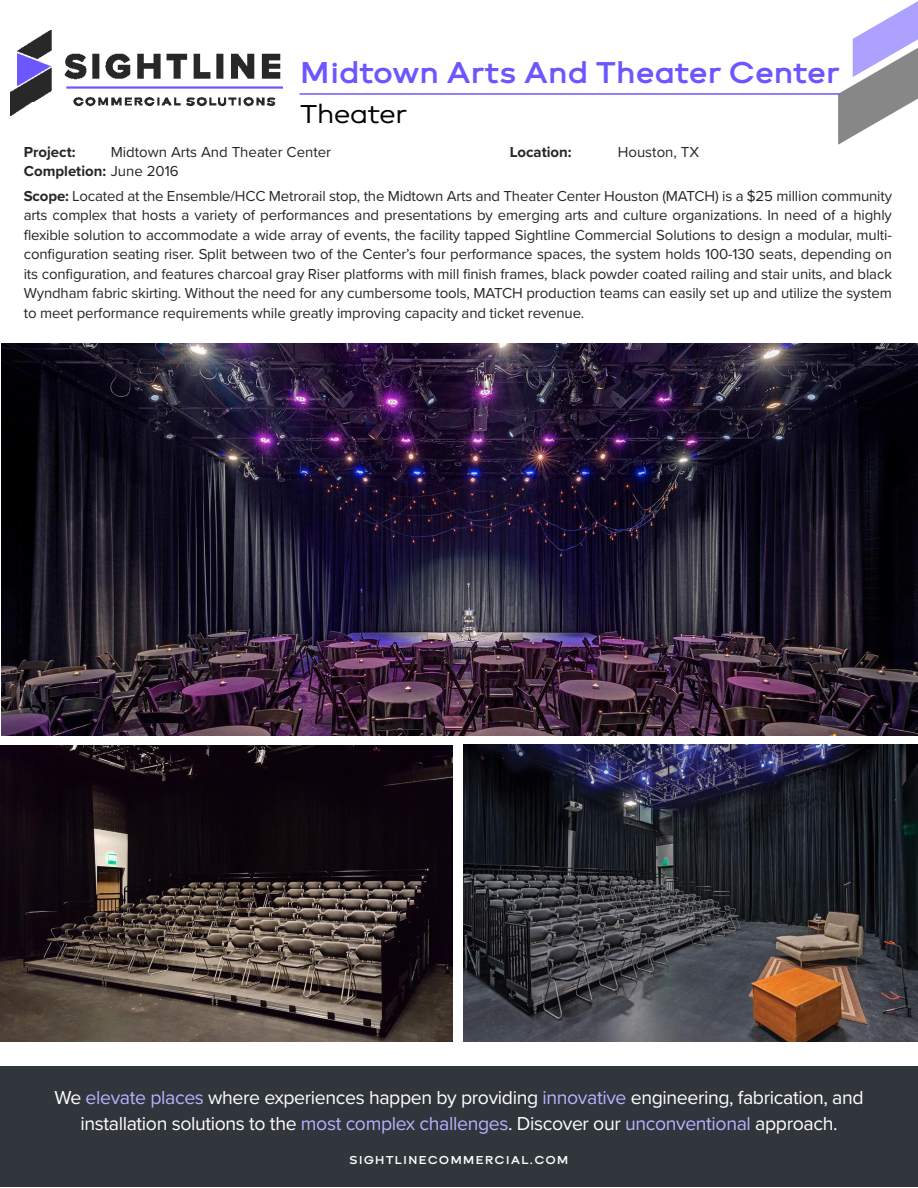
<style>
.page{position:relative;width:918px;height:1188px;background:#fff}
.page>*{position:absolute;margin:0;border:0;box-sizing:border-box;transform-origin:0 0}
.t1{font:700 31.5px "Brooklyn";letter-spacing:-.02em;color:#6c57ff}
.t2{font:27px "Brooklyn";letter-spacing:-.02em;color:#000}
.t3{font:19.5px/25.5px "Proxima Nova";letter-spacing:-.02em;color:#fff;text-align:center}
.t4{font:15px/19.5px "Proxima Nova";letter-spacing:-.01em;color:#272727;text-align:justify}
.t5{font:15px "Proxima Nova";color:#262626}
.t6{font:700 15px "Proxima Nova";color:#262626}
.t7{font:700 12px "Brooklyn";letter-spacing:.075em;color:#fff}
.s1{font-weight:400}
.s2{font-weight:700}
.s3{color:#bab0ff}
</style>
<div class="page">
<svg style="left:838px;top:1px;width:80px;height:144px"></svg>
<img style="left:11px;top:30px;width:272px;height:85px">
<hr style="left:300px;top:93px;width:540px;height:2px;background:#6c57ff">
<div style="left:0;top:1066px;width:918px;height:121px;background:#31353c"></div>
<img style="left:464px;top:745px;width:453px;height:297px">
<img style="left:1px;top:745px;width:451px;height:297px">
<img style="left:2px;top:343px;width:915px;height:392px">
<p class="t1" style="left:300px;top:57px;width:542px">Midtown Arts And Theater Center</p>
<p class="t2" style="left:300px;top:101px;width:109px">Theater</p>
<p class="t6" style="left:24px;top:140px;width:53px">Project:</p>
<p class="t5" style="left:111px;top:140px;width:222px">Midtown Arts And Theater Center</p>
<p class="t6" style="left:510px;top:140px;width:63px">Location:</p>
<p class="t5" style="left:618px;top:140px;width:83px">Houston, TX</p>
<p class="t6" style="left:24px;top:160px;width:156px">Completion: <span class="s1">June 2016</span></p>
<p class="t4" style="left:24px;top:185px;width:870px"><span class="s2">Scope:</span> Located at the Ensemble/HCC Metrorail stop, the Midtown Arts and Theater Center Houston (MATCH) is a $25 million community arts complex that hosts a variety of performances and presentations by emerging arts and culture organizations. In need of a highly flexible solution to accommodate a wide array of events, the facility tapped Sightline Commercial Solutions to design a modular, multi&shy;configuration seating riser. Split between two of the Center’s four performance spaces, the system holds 100-130 seats, depending on its configuration, and features charcoal gray Riser platforms with mill finish frames, black powder coated railing and stair units, and black Wyndham fabric skirting. Without the need for any cumbersome tools, MATCH production teams can easily set up and utilize the system to meet performance requirements while greatly improving capacity and ticket revenue.</p>
<p class="t3" style="left:54px;top:1084px;width:811px">We <span class="s3">elevate places</span> where experiences happen by providing <span class="s3">innovative</span> engineering, fabrication, and installation solutions to the <span class="s3">most complex challenges</span>. Discover our <span class="s3">unconventional</span> approach.</p>
<p class="t7" style="left:349px;top:1154px;width:221px">SIGHTLINECOMMERCIAL.COM</p>
</div>
